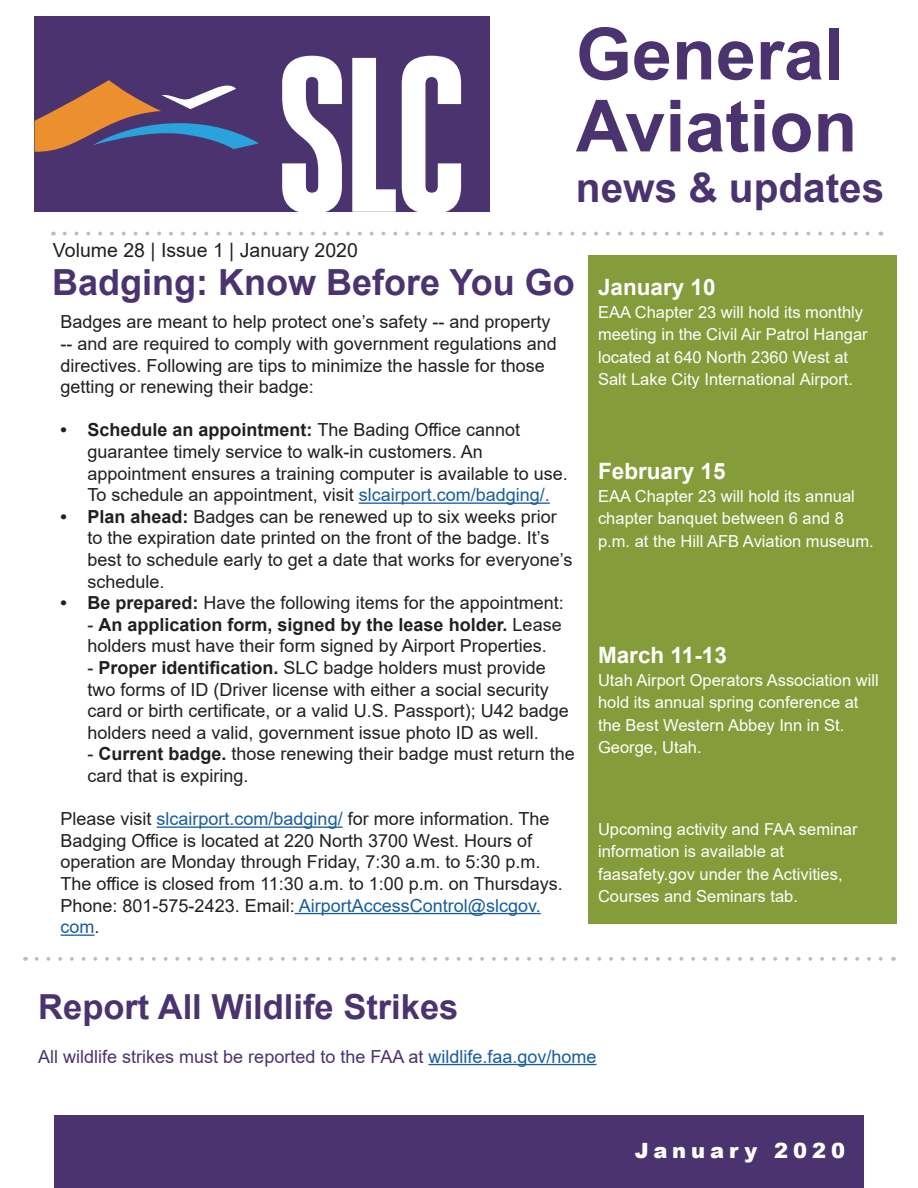
<style>
.page{position:relative;width:918px;height:1188px;background:#fff}
.page>*{position:absolute;margin:0;border:0;box-sizing:border-box;transform-origin:0 0}
.t1{font:700 72px "Arial";color:#4b3370}
.t2{font:700 40.5px "Arial";color:#4b3370}
.t3{font:700 36px "Arial";color:#4b3370}
.t4{font:700 34.5px "Arial";color:#4b3370}
.t5{font:700 22.5px "Arial";color:#fff}
.t6{font:900 21px "Arial";letter-spacing:.235em;color:#fff}
.t7{font:19.5px "Arial";color:#231f20}
.t8{font:18px/21.6px "Arial";color:#231f20}
.t9{font:18px "Arial";color:#4b3370}
.t10{font:16.5px/22.5px "Arial";color:#fff}
.s1{font-weight:700}
.s2{color:#175d9e}
</style>
<div class="page">
<div style="left:588px;top:255px;width:309px;height:668px;background:#859c3a"></div>
<div style="left:54px;top:1115px;width:810px;height:73px;background:#4b3370"></div>
<svg style="left:65px;top:232px;width:816px;height:4px"></svg>
<div style="left:35px;top:16px;width:455px;height:195px;background:#4b3370"></div>
<svg style="left:35px;top:80px;width:224px;height:72px"></svg>
<svg style="left:282px;top:56px;width:60px;height:156px"></svg>
<svg style="left:352px;top:58px;width:44px;height:154px"></svg>
<svg style="left:402px;top:56px;width:59px;height:156px"></svg>
<hr style="left:359px;top:503px;width:191px;height:1px;background:#175d9e">
<hr style="left:157px;top:827px;width:186px;height:1px;background:#175d9e">
<hr style="left:295px;top:913px;width:246px;height:1px;background:#175d9e">
<hr style="left:61px;top:935px;width:34px;height:1px;background:#175d9e">
<svg style="left:37px;top:957px;width:846px;height:4px"></svg>
<hr style="left:428px;top:1064px;width:169px;height:1px;background:#175d9e">
<p class="t1" style="left:576px;top:3px;width:270px">General</p>
<p class="t1" style="left:576px;top:75px;width:283px">Aviation</p>
<p class="t2" style="left:576px;top:159px;width:310px">news &amp; updates</p>
<p class="t7" style="left:53px;top:236px;width:306px">Volume 28 | Issue 1 | January 2020</p>
<p class="t3" style="left:52px;top:257px;width:524px">Badging: Know Before You Go</p>
<p class="t8" style="left:61px;top:311px;width:498px">Badges are meant to help protect one’s safety -- and property -- and are required to comply with government regulations and directives. Following are tips to minimize the hassle for those getting or renewing their badge:</p>
<p class="t8" style="left:88px;top:419px;width:482px;text-indent:-27px"><span class="s1">• Schedule an appointment:</span> The Bading Office cannot guarantee timely service to walk-in customers. An appointment ensures a training computer is available to use.<br>To schedule an appointment, visit <span class="s2">slcairport.com/badging/.</span></p>
<p class="t8" style="left:88px;top:506px;width:486px;text-indent:-27px"><span class="s1">• Plan ahead:</span> Badges can be renewed up to six weeks prior to the expiration date printed on the front of the badge. It’s best to schedule early to get a date that works for everyone’s schedule.</p>
<p class="t8" style="left:61px;top:592px;width:505px"><span class="s1">• Be prepared:</span> Have the following items for the appointment:</p>
<p class="t8" style="left:88px;top:614px;width:476px">- <span class="s1">An application form, signed by the lease holder.</span> Lease holders must have their form signed by Airport Properties.</p>
<p class="t8" style="left:88px;top:657px;width:483px">- <span class="s1">Proper identification.</span> SLC badge holders must provide two forms of ID (Driver license with either a social security card or birth certificate, or a valid U.S. Passport); U42 badge holders need a valid, government issue photo ID as well.</p>
<p class="t8" style="left:88px;top:743px;width:489px">- <span class="s1">Current badge.</span> those renewing their badge must return the card that is expiring.</p>
<p class="t8" style="left:61px;top:808px;width:504px">Please visit <span class="s2">slcairport.com/badging/</span> for more information. The Badging Office is located at 220 North 3700 West. Hours of operation are Monday through Friday, 7:30 a.m. to 5:30 p.m.<br>The office is closed from 11:30 a.m. to 1:00 p.m. on Thursdays.<br>Phone: 801-575-2423. Email: <span class="s2">AirportAccessControl@slcgov. com</span>.</p>
<p class="t5" style="left:598px;top:272px;width:119px">January 10</p>
<p class="t10" style="left:598px;top:301px;width:271px">EAA Chapter 23 will hold its monthly meeting in the Civil Air Patrol Hangar located at 640 North 2360 West at</p>
<p class="t10" style="left:598px;top:368px;width:256px">Salt Lake City International Airport.</p>
<p class="t5" style="left:598px;top:455px;width:129px">February 15</p>
<p class="t10" style="left:598px;top:484px;width:277px">EAA Chapter 23 will hold its annual chapter banquet between 6 and 8 p.m. at the Hill AFB Aviation museum.</p>
<p class="t5" style="left:598px;top:640px;width:130px">March 11-13</p>
<p class="t10" style="left:598px;top:669px;width:282px">Utah Airport Operators Association will hold its annual spring conference at</p>
<p class="t10" style="left:598px;top:714px;width:248px">the Best Western Abbey Inn in St.<br>George, Utah.</p>
<p class="t10" style="left:598px;top:818px;width:261px">Upcoming activity and FAA seminar information is available at</p>
<p class="t10" style="left:598px;top:863px;width:246px">faasafety.gov under the Activities,<br>Courses and Seminars tab.</p>
<p class="t4" style="left:38px;top:983px;width:422px">Report All Wildlife Strikes</p>
<p class="t9" style="left:38px;top:1044px;width:560px">All wildlife strikes must be reported to the FAA at <span class="s2">wildlife.faa.gov/home</span></p>
<p class="t6" style="left:635px;top:1135px;width:212px">January 2020</p>
</div>
